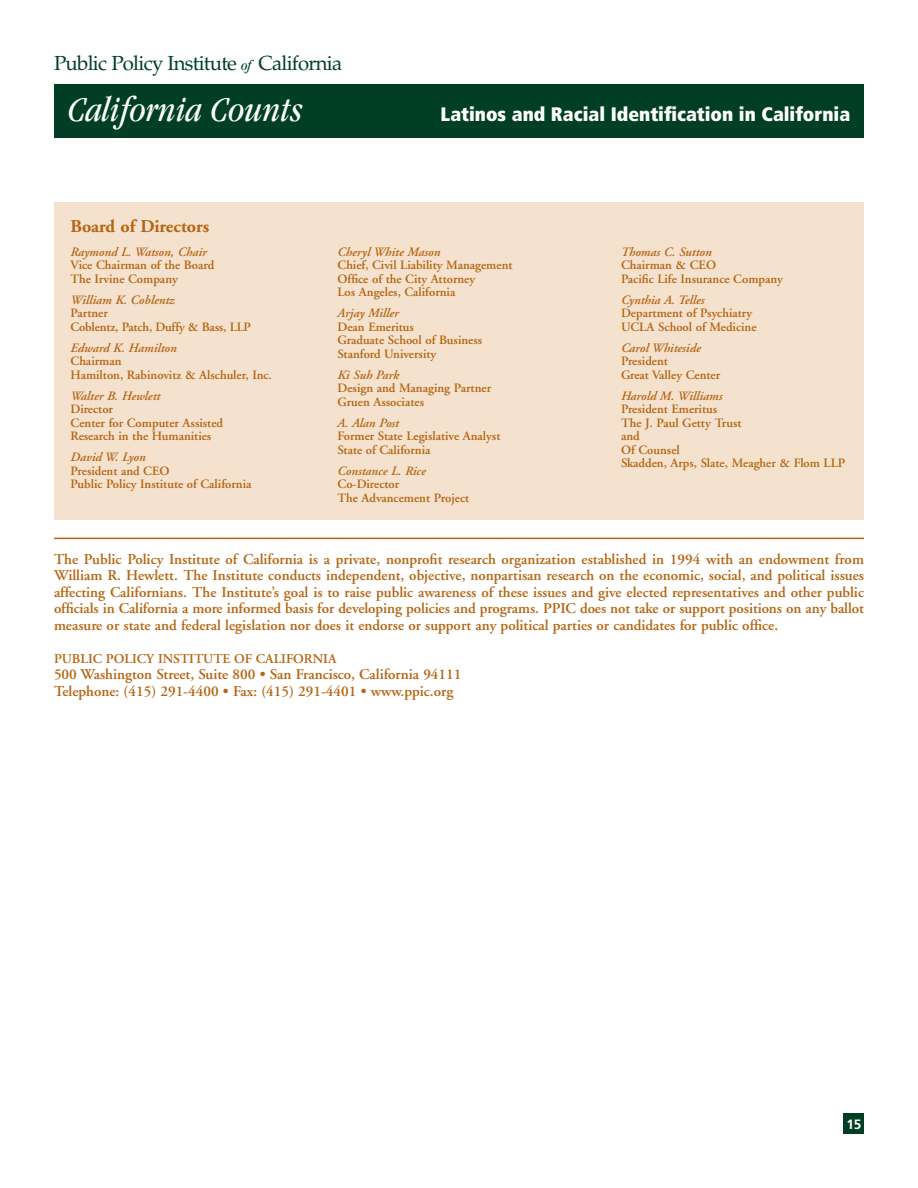
<style>
.page{position:relative;width:918px;height:1188px;background:#fff}
.page>*{position:absolute;margin:0;border:0;box-sizing:border-box;transform-origin:0 0}
.t1{font:italic condensed 36px "Garamond";color:#fff}
.t2{font:20.4px "Palatino";letter-spacing:-.035em;color:#003f25}
.t3{font:900 condensed 19.5px "Frutiger";color:#fff}
.t4{font:700 18px "Adobe Garamond";color:#b66512}
.t5{font:600 15px/16.5px "Adobe Garamond";color:#b66512;text-align:justify}
.t6{font:600 13.5px "Adobe Garamond";color:#b66512}
.t7{font:700 13.5px "Frutiger";color:#fff}
.t8{font:600 12.75px/13.5px "Adobe Garamond";color:#b66512}
.t9{font:italic 600 12.75px "Adobe Garamond";color:#b66512}
.s1{font-family:"Garamond";font-style:italic;font-stretch:condensed;font-size:14.4px}
</style>
<div class="page">
<div style="left:54px;top:84px;width:810px;height:54px;background:#003f25"></div>
<div style="left:844px;top:1114px;width:20px;height:20px;background:#003f25"></div>
<hr style="left:54px;top:538px;width:810px;height:1px;background:#b66512">
<div style="left:54px;top:202px;width:810px;height:318px;background:#f4e2ce"></div>
<h2 class="t2" style="left:54px;top:56px;width:290px">Public Policy Institute <span class="s1">of</span> California</h2>
<h1 class="t1" style="left:68px;top:95px;width:236px">California Counts</h1>
<h3 class="t3" style="left:441px;top:107px;width:411px">Latinos and Racial Identification in California</h3>
<p class="t4" style="left:70px;top:219px;width:140px">Board of Directors</p>
<p class="t9" style="left:70px;top:246px;width:138px">Raymond L. Watson, Chair</p>
<p class="t8" style="left:70px;top:259px;width:145px">Vice Chairman of the Board<br>The Irvine Company</p>
<p class="t9" style="left:70px;top:294px;width:106px">William K. Coblentz</p>
<p class="t8" style="left:70px;top:307px;width:182px">Partner<br>Coblentz, Patch, Duffy &amp; Bass, LLP</p>
<p class="t9" style="left:70px;top:342px;width:108px">Edward K. Hamilton</p>
<p class="t8" style="left:70px;top:355px;width:203px">Chairman<br>Hamilton, Rabinovitz &amp; Alschuler, Inc.</p>
<p class="t9" style="left:70px;top:390px;width:91px">Walter B. Hewlett</p>
<p class="t8" style="left:70px;top:403px;width:154px">Director<br>Center for Computer Assisted<br>Research in the Humanities</p>
<p class="t9" style="left:70px;top:452px;width:77px">David W. Lyon</p>
<p class="t8" style="left:70px;top:465px;width:182px">President and CEO<br>Public Policy Institute of California</p>
<p class="t9" style="left:338px;top:246px;width:104px">Cheryl White Mason</p>
<p class="t8" style="left:338px;top:259px;width:177px">Chief, Civil Liability Management<br>Office of the City Attorney<br>Los Angeles, California</p>
<p class="t9" style="left:338px;top:308px;width:63px">Arjay Miller</p>
<p class="t8" style="left:338px;top:321px;width:146px">Dean Emeritus<br>Graduate School of Business<br>Stanford University</p>
<p class="t9" style="left:338px;top:369px;width:63px">Ki Suh Park</p>
<p class="t8" style="left:338px;top:382px;width:155px">Design and Managing Partner<br>Gruen Associates</p>
<p class="t9" style="left:338px;top:417px;width:63px">A. Alan Post</p>
<p class="t8" style="left:338px;top:430px;width:164px">Former State Legislative Analyst<br>State of California</p>
<p class="t9" style="left:338px;top:465px;width:90px">Constance L. Rice</p>
<p class="t8" style="left:338px;top:478px;width:133px">Co-Director<br>The Advancement Project</p>
<p class="t9" style="left:621px;top:246px;width:92px">Thomas C. Sutton</p>
<p class="t8" style="left:621px;top:259px;width:163px">Chairman &amp; CEO<br>Pacific Life Insurance Company</p>
<p class="t9" style="left:621px;top:294px;width:85px">Cynthia A. Telles</p>
<p class="t8" style="left:621px;top:307px;width:137px">Department of Psychiatry<br>UCLA School of Medicine</p>
<p class="t9" style="left:621px;top:342px;width:81px">Carol Whiteside</p>
<p class="t8" style="left:621px;top:355px;width:101px">President<br>Great Valley Center</p>
<p class="t9" style="left:621px;top:390px;width:103px">Harold M. Williams</p>
<p class="t8" style="left:621px;top:403px;width:226px">President Emeritus<br>The J. Paul Getty Trust<br>and<br>Of Counsel<br>Skadden, Arps, Slate, Meagher &amp; Flom LLP</p>
<p class="t5" style="left:54px;top:552px;width:812px">The Public Policy Institute of California is a private, nonprofit research organization established in 1994 with an endowment from William R. Hewlett. The Institute conducts independent, objective, nonpartisan research on the economic, social, and political issues affecting Californians. The Institute’s goal is to raise public awareness of these issues and give elected representatives and other public officials in California a more informed basis for developing policies and programs. PPIC does not take or support positions on any ballot measure or state and federal legislation nor does it endorse or support any political parties or candidates for public office.</p>
<p class="t6" style="left:54px;top:653px;width:284px">PUBLIC POLICY INSTITUTE OF CALIFORNIA</p>
<p class="t5" style="left:54px;top:668px;width:409px">500 Washington Street, Suite 800 • San Francisco, California 94111<br>Telephone: (415) 291-4400 • Fax: (415) 291-4401 • www.ppic.org</p>
<p class="t7" style="left:846px;top:1119px;width:17px">15</p>
</div>
